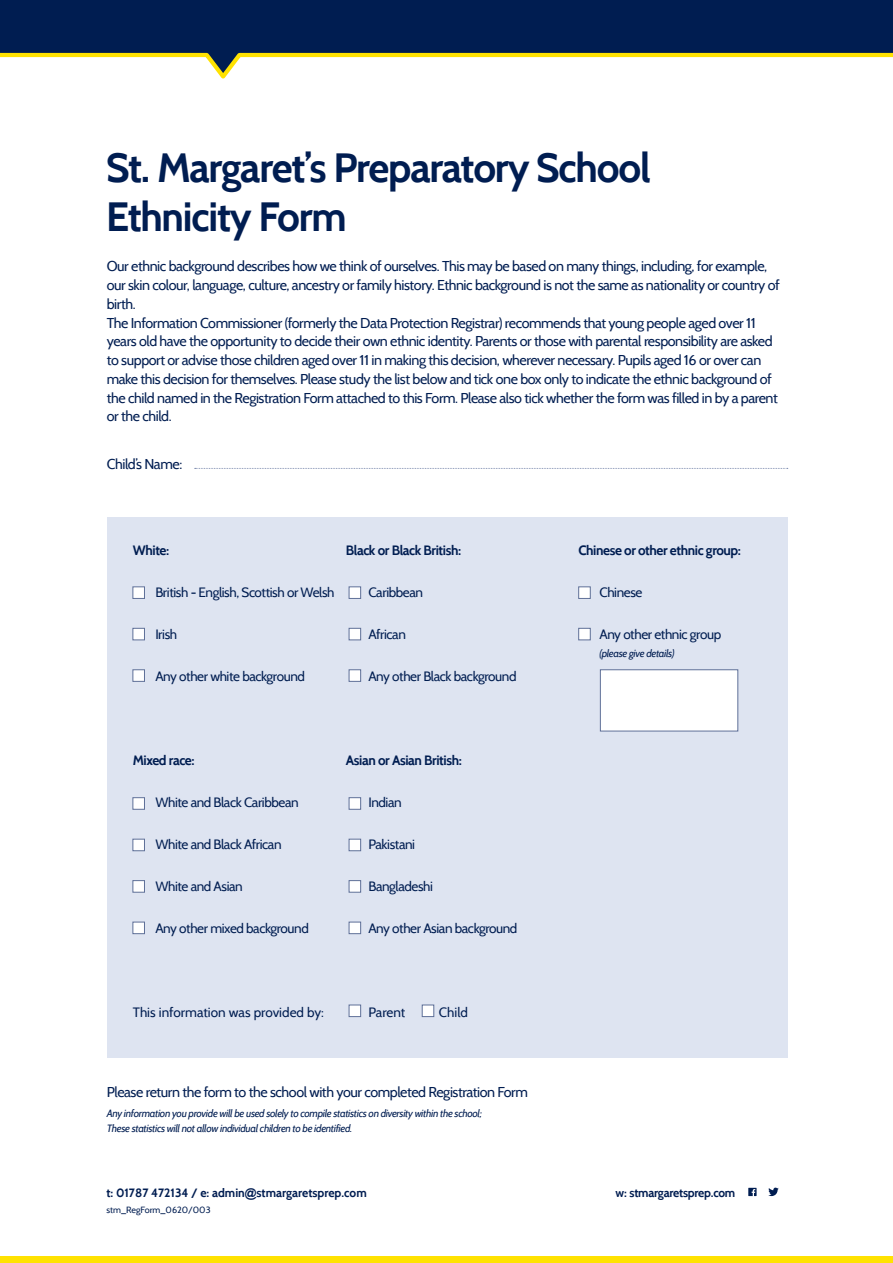
<style>
.page{position:relative;width:893px;height:1263px;background:#fff}
.page>*{position:absolute;margin:0;border:0;box-sizing:border-box;transform-origin:0 0}
.t1{font:700 40.65px/48.9px "Cabin";letter-spacing:-.03em;color:#001d51}
.t2{font:14.25px/18.8px "Cabin";letter-spacing:-.03em;color:#001d51}
.t3{font:13.5px "Cabin";letter-spacing:-.03em;color:#001d51}
.t4{font:700 13.5px "Cabin";letter-spacing:-.03em;color:#001d51}
.t5{font:13.5px "Cabin";color:#001d51}
.t6{font:700 12px "Cabin";color:#001d51}
.t7{font:700 12px "Cabin";letter-spacing:-.02em;color:#001d51}
.t8{font:italic 10.5px "Cabin";letter-spacing:-.03em;color:#001d51}
.t9{font:9px "Cabin";color:#001d51}
.s1{font-family:"Arial"}
</style>
<div class="page">
<svg style="left:0;top:0;width:893px;height:79px"></svg>
<div style="left:0;top:1257px;width:893px;height:6px;background:#ffe201"></div>
<svg style="left:748px;top:1188px;width:9px;height:8px"></svg>
<svg style="left:768px;top:1187px;width:11px;height:9px"></svg>
<div style="left:107px;top:517px;width:680px;height:541px;background:#dee4f1"></div>
<div style="left:132px;top:586px;width:13px;height:13px;background:#fff;border:1px solid #5f7098"></div>
<div style="left:132px;top:628px;width:13px;height:12px;background:#fff;border:1px solid #5f7098"></div>
<div style="left:132px;top:669px;width:13px;height:13px;background:#fff;border:1px solid #5f7098"></div>
<div style="left:132px;top:797px;width:13px;height:13px;background:#fff;border:1px solid #5f7098"></div>
<div style="left:349px;top:797px;width:12px;height:13px;background:#fff;border:1px solid #5f7098"></div>
<div style="left:132px;top:839px;width:13px;height:12px;background:#fff;border:1px solid #5f7098"></div>
<div style="left:349px;top:839px;width:12px;height:12px;background:#fff;border:1px solid #5f7098"></div>
<div style="left:132px;top:880px;width:13px;height:12px;background:#fff;border:1px solid #5f7098"></div>
<div style="left:349px;top:880px;width:12px;height:12px;background:#fff;border:1px solid #5f7098"></div>
<div style="left:132px;top:922px;width:13px;height:12px;background:#fff;border:1px solid #5f7098"></div>
<div style="left:349px;top:922px;width:12px;height:12px;background:#fff;border:1px solid #5f7098"></div>
<div style="left:349px;top:1004px;width:12px;height:13px;background:#fff;border:1px solid #5f7098"></div>
<div style="left:422px;top:1004px;width:12px;height:13px;background:#fff;border:1px solid #5f7098"></div>
<div style="left:349px;top:586px;width:12px;height:13px;background:#fff;border:1px solid #5f7098"></div>
<div style="left:349px;top:628px;width:12px;height:12px;background:#fff;border:1px solid #5f7098"></div>
<div style="left:349px;top:669px;width:12px;height:13px;background:#fff;border:1px solid #5f7098"></div>
<div style="left:578px;top:586px;width:13px;height:13px;background:#fff;border:1px solid #5f7098"></div>
<div style="left:578px;top:628px;width:13px;height:12px;background:#fff;border:1px solid #5f7098"></div>
<div style="left:600px;top:669px;width:138px;height:62px;background:#fff;border:1px solid #5f7098"></div>
<svg style="left:195px;top:468px;width:593px;height:1px"></svg>
<p class="t1" style="left:106px;top:143px;width:546px">St. Margaret’s Preparatory School<br>Ethnicity Form</p>
<p class="t2" style="left:107px;top:257px;width:674px">Our ethnic background describes how we think of ourselves. This may be based on many things, including, for example, our skin colour, language, culture, ancestry or family history. Ethnic background is not the same as nationality or country of birth.</p>
<p class="t2" style="left:107px;top:313px;width:672px">The Information Commissioner (formerly the Data Protection Registrar) recommends that young people aged over 11 years old have the opportunity to decide their own ethnic identity. Parents or those with parental responsibility are asked to support or advise those children aged over 11 in making this decision, wherever necessary. Pupils aged 16 or over can make this decision for themselves. Please study the list below and tick one box only to indicate the ethnic background of the child named in the Registration Form attached to this Form. Please also tick whether the form was filled in by a parent or the child.</p>
<p class="t2" style="left:107px;top:454px;width:77px">Child’s Name:</p>
<p class="t4" style="left:133px;top:542px;width:38px">White:</p>
<p class="t4" style="left:346px;top:542px;width:117px">Black or Black British:</p>
<p class="t4" style="left:578px;top:542px;width:164px">Chinese or other ethnic group:</p>
<p class="t3" style="left:155px;top:584px;width:181px">British - English, Scottish or Welsh</p>
<p class="t3" style="left:368px;top:584px;width:56px">Caribbean</p>
<p class="t3" style="left:599px;top:584px;width:45px">Chinese</p>
<p class="t3" style="left:155px;top:626px;width:23px">Irish</p>
<p class="t3" style="left:368px;top:626px;width:39px">African</p>
<p class="t3" style="left:599px;top:626px;width:123px">Any other ethnic group</p>
<p class="t3" style="left:155px;top:668px;width:151px">Any other white background</p>
<p class="t3" style="left:368px;top:668px;width:150px">Any other Black background</p>
<p class="t8" style="left:600px;top:646px;width:76px">(please give details)</p>
<p class="t4" style="left:133px;top:752px;width:63px">Mixed race:</p>
<p class="t4" style="left:346px;top:752px;width:117px">Asian or Asian British:</p>
<p class="t3" style="left:155px;top:794px;width:145px">White and Black Caribbean</p>
<p class="t3" style="left:368px;top:794px;width:35px">Indian</p>
<p class="t3" style="left:155px;top:836px;width:128px">White and Black African</p>
<p class="t3" style="left:368px;top:836px;width:48px">Pakistani</p>
<p class="t3" style="left:155px;top:878px;width:89px">White and Asian</p>
<p class="t3" style="left:368px;top:878px;width:66px">Bangladeshi</p>
<p class="t3" style="left:155px;top:920px;width:155px">Any other mixed background</p>
<p class="t3" style="left:368px;top:920px;width:151px">Any other Asian background</p>
<p class="t5" style="left:133px;top:1004px;width:193px">This information was provided by:</p>
<p class="t3" style="left:368px;top:1004px;width:39px">Parent</p>
<p class="t3" style="left:439px;top:1004px;width:31px">Child</p>
<p class="t2" style="left:107px;top:1083px;width:423px">Please return the form to the school with your completed Registration Form</p>
<p class="t8" style="left:107px;top:1106px;width:377px">Any information you provide will be used solely to compile statistics on diversity within the school;</p>
<p class="t8" style="left:107px;top:1121px;width:247px">These statistics will not allow individual children to be identified.</p>
<p class="t6" style="left:106px;top:1185px;width:262px">t: 01787 472134 / e: admin<span class="s1">@</span>stmargaretsprep.com</p>
<p class="t7" style="left:615px;top:1185px;width:122px">w: stmargaretsprep.com</p>
<p class="t9" style="left:106px;top:1204px;width:106px">stm_RegForm_0620/003</p>
</div>
